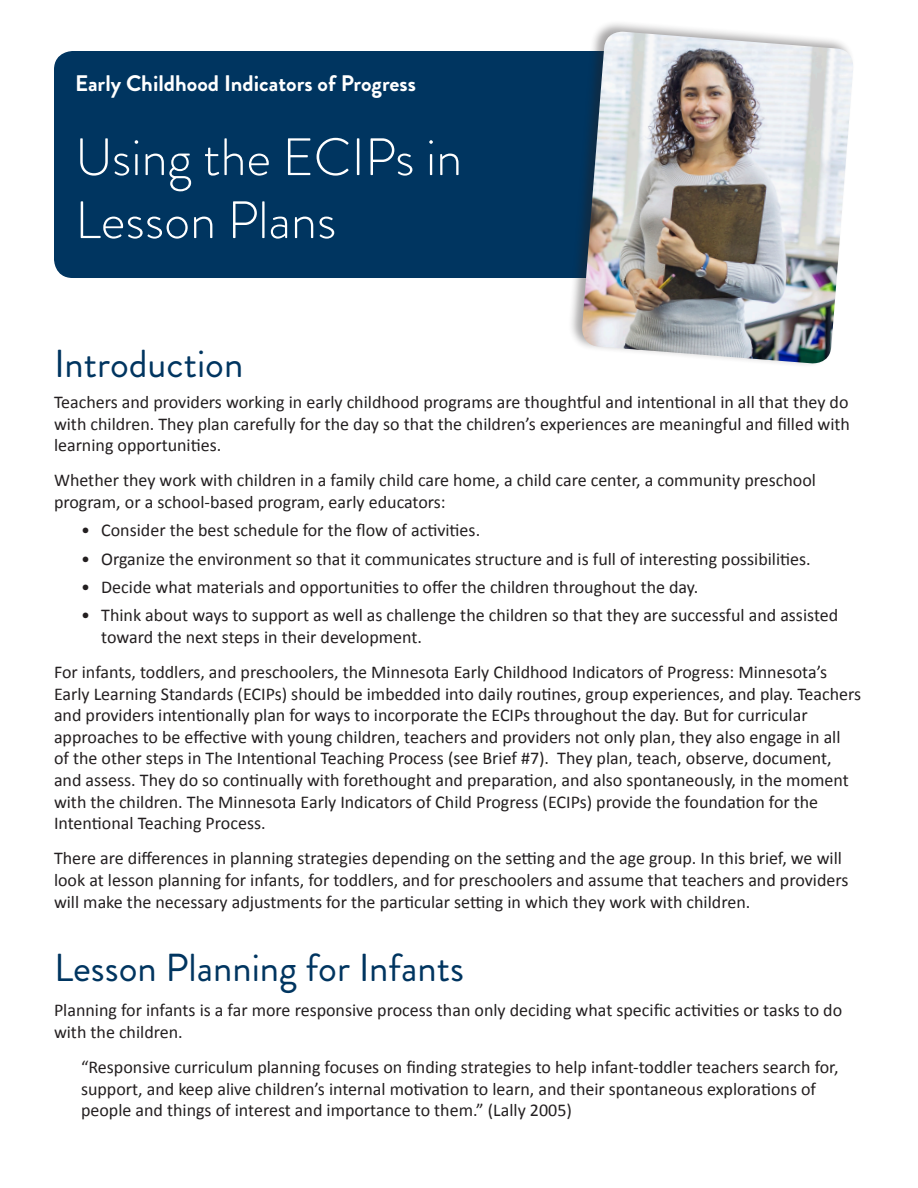
<style>
.page{position:relative;width:918px;height:1188px;background:#fff}
.page>*{position:absolute;margin:0;border:0;box-sizing:border-box;transform-origin:0 0}
.t1{font:300 52.5px/63px "Brandon Grotesque";color:#fff}
.t2{font:39px "Brandon Grotesque";color:#003560}
.t3{font:700 22.5px "Brandon Grotesque";color:#fff}
.Paragraph_Style_1{font:18px/21.6px "Calibri";color:#231f20}
.Indented_quote{font:18px/21.6px "Calibri";color:#231f20}
</style>
<div class="page">
<div style="left:55px;top:52px;width:620px;height:225px;background:#003560;border-radius:18px"></div>
<div style="left:54px;top:51px;width:622px;height:227px;border:2px solid #003560;border-radius:18px"></div>
<div style="left:568px;top:20px;width:288px;height:348px;background:#231f20;opacity:.4"></div>
<img style="left:581px;top:32px;width:274px;height:333px">
<p class="t3" style="left:75px;top:67px;width:342px">Early Childhood Indicators of Progress</p>
<p class="t1" style="left:75px;top:126px;width:389px">Using the ECIPs in<br>Lesson Plans</p>
<p class="t2" style="left:54px;top:337px;width:191px">Introduction</p>
<p class="Paragraph_Style_1" style="left:54px;top:391px;width:798px;text-align:justify">Teachers and providers working in early childhood programs are thoughtful and intentional in all that they do with children. They plan carefully for the day so that the children’s experiences are meaningful and filled with learning opportunities.</p>
<p class="Paragraph_Style_1" style="left:54px;top:470px;width:764px">Whether they work with children in a family child care home, a child care center, a community preschool program, or a school-based program, early educators:</p>
<p class="Paragraph_Style_1" style="left:81px;top:520px;width:401px">• Consider the best schedule for the flow of activities.</p>
<p class="Paragraph_Style_1" style="left:81px;top:548px;width:731px">• Organize the environment so that it communicates structure and is full of interesting possibilities.</p>
<p class="Paragraph_Style_1" style="left:81px;top:576px;width:619px">• Decide what materials and opportunities to offer the children throughout the day.</p>
<p class="Paragraph_Style_1" style="left:101px;top:605px;width:739px;text-indent:-20px">• Think about ways to support as well as challenge the children so that they are successful and assisted toward the next steps in their development.</p>
<p class="Paragraph_Style_1" style="left:54px;top:661px;width:809px">For infants, toddlers, and preschoolers, the Minnesota Early Childhood Indicators of Progress: Minnesota’s Early Learning Standards (ECIPs) should be imbedded into daily routines, group experiences, and play. Teachers and providers intentionally plan for ways to incorporate the ECIPs throughout the day. But for curricular approaches to be effective with young children, teachers and providers not only plan, they also engage in all<br>of the other steps in The Intentional Teaching Process (see Brief #7). They plan, teach, observe, document, and assess. They do so continually with forethought and preparation, and also spontaneously, in the moment with the children. The Minnesota Early Indicators of Child Progress (ECIPs) provide the foundation for the Intentional Teaching Process.</p>
<p class="Paragraph_Style_1" style="left:54px;top:848px;width:796px">There are differences in planning strategies depending on the setting and the age group. In this brief, we will look at lesson planning for infants, for toddlers, and for preschoolers and assume that teachers and providers will make the necessary adjustments for the particular setting in which they work with children.</p>
<p class="t2" style="left:54px;top:941px;width:411px">Lesson Planning for Infants</p>
<p class="Paragraph_Style_1" style="left:54px;top:1000px;width:790px">Planning for infants is a far more responsive process than only deciding what specific activities or tasks to do with the children.</p>
<p class="Indented_quote" style="left:81px;top:1056px;width:759px">“Responsive curriculum planning focuses on finding strategies to help infant-toddler teachers search for, support, and keep alive children’s internal motivation to learn, and their spontaneous explorations of people and things of interest and importance to them.” (Lally 2005)</p>
</div>
